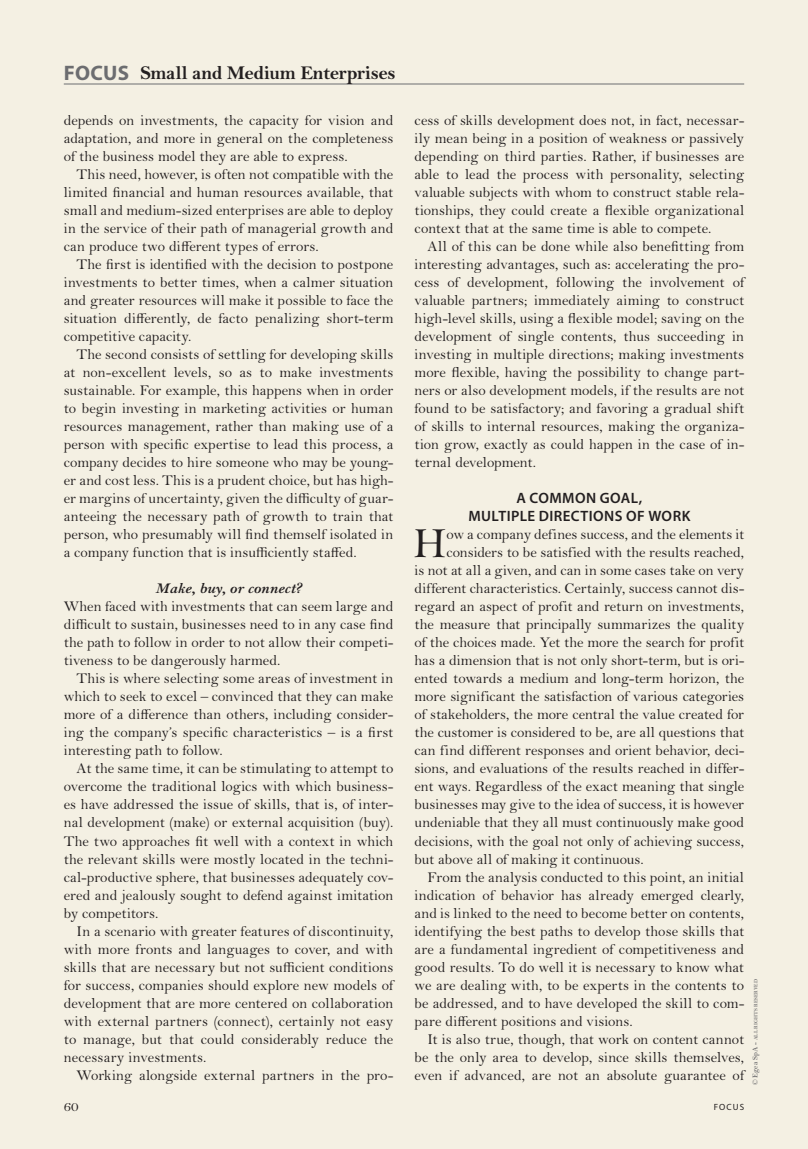
<style>
.page{position:relative;width:808px;height:1149px;background:#fff}
.page>*{position:absolute;margin:0;border:0;box-sizing:border-box;transform-origin:0 0}
.t1{font:43.5px "Bell MT Std";color:#231f20}
.t2{font:700 21px "Myriad Pro";letter-spacing:.01em;color:#6c6d70}
.t3{font:700 19.5px "Bell MT Std";letter-spacing:-.015em;color:#231f20}
.t4{font:15px/18px "Bell MT Std";color:#231f20;text-align:justify}
.t5{font:600 15px/18px "Myriad Pro";letter-spacing:.03em;color:#231f20;text-align:center}
.t6{font:italic 700 15px "Bell MT Std";letter-spacing:.01em;color:#231f20}
.t7{font:9px "Myriad Pro";letter-spacing:.13em;color:#231f20}
.t8{font:600 5.25px "Bell MT Std";color:#636366}
.s1{font-weight:400;font-size:7.5px}
.s2{font-size:7.5px}
</style>
<div class="page">
<div style="left:0;top:0;width:808px;height:1148px;background:#f4f0e3"></div>
<hr style="left:64px;top:84px;width:680px;height:1px;background:#6c6d70">
<h2 class="t2" style="left:64px;top:59px;width:67px">FOCUS</h2>
<h3 class="t3" style="left:140px;top:62px;width:257px">Small and Medium Enterprises</h3>
<p class="t4" style="left:64px;top:111px;width:331px">depends on investments, the capacity for vision and adaptation, and more in general on the completeness of the business model they are able to express.</p>
<p class="t4" style="left:64px;top:165px;width:331px;text-indent:13px">This need, however, is often not compatible with the limited financial and human resources available, that small and medium-sized enterprises are able to deploy in the service of their path of managerial growth and can produce two different types of errors.</p>
<p class="t4" style="left:64px;top:255px;width:331px;text-indent:13px">The first is identified with the decision to postpone investments to better times, when a calmer situation and greater resources will make it possible to face the situation differently, de facto penalizing short-term competitive capacity.</p>
<p class="t4" style="left:64px;top:345px;width:331px;text-indent:13px">The second consists of settling for developing skills at non-excellent levels, so as to make investments sustainable. For example, this happens when in order to begin investing in marketing activities or human resources management, rather than making use of a person with specific expertise to lead this process, a company decides to hire someone who may be young&shy;er and cost less. This is a prudent choice, but has high&shy;er margins of uncertainty, given the difficulty of guar&shy;anteeing the necessary path of growth to train that person, who presumably will find themself isolated in a company function that is insufficiently staffed.</p>
<p class="t6" style="left:155px;top:580px;width:148px">Make, buy, or connect?</p>
<p class="t4" style="left:64px;top:597px;width:331px">When faced with investments that can seem large and difficult to sustain, businesses need to in any case find the path to follow in order to not allow their competi&shy;tiveness to be dangerously harmed.</p>
<p class="t4" style="left:64px;top:669px;width:331px;text-indent:13px">This is where selecting some areas of investment in which to seek to excel – convinced that they can make more of a difference than others, including consider&shy;ing the company’s specific characteristics – is a first interesting path to follow.</p>
<p class="t4" style="left:64px;top:759px;width:331px;text-indent:13px">At the same time, it can be stimulating to attempt to overcome the traditional logics with which business&shy;es have addressed the issue of skills, that is, of inter&shy;nal development (make) or external acquisition (buy).<br>The two approaches fit well with a context in which the relevant skills were mostly located in the techni&shy;cal-productive sphere, that businesses adequately cov&shy;ered and jealously sought to defend against imitation by competitors.</p>
<p class="t4" style="left:64px;top:921px;width:331px;text-indent:13px">In a scenario with greater features of discontinuity, with more fronts and languages to cover, and with skills that are necessary but not sufficient conditions for success, companies should explore new models of development that are more centered on collaboration with external partners (connect), certainly not easy to manage, but that could considerably reduce the necessary investments.</p>
<p class="t4" style="left:77px;top:1065px;width:318px">Working alongside external partners in the pro-</p>
<p class="t4" style="left:415px;top:111px;width:331px">cess of skills development does not, in fact, necessar&shy;ily mean being in a position of weakness or passively depending on third parties. Rather, if businesses are able to lead the process with personality, selecting valuable subjects with whom to construct stable rela&shy;tionships, they could create a flexible organizational context that at the same time is able to compete.</p>
<p class="t4" style="left:415px;top:237px;width:331px;text-indent:13px">All of this can be done while also benefitting from interesting advantages, such as: accelerating the pro&shy;cess of development, following the involvement of valuable partners; immediately aiming to construct high-level skills, using a flexible model; saving on the development of single contents, thus succeeding in investing in multiple directions; making investments more flexible, having the possibility to change part&shy;ners or also development models, if the results are not found to be satisfactory; and favoring a gradual shift of skills to internal resources, making the organiza&shy;tion grow, exactly as could happen in the case of in&shy;ternal development.</p>
<p class="t5" style="left:468px;top:488px;width:224px">A COMMON GOAL,<br>MULTIPLE DIRECTIONS OF WORK</p>
<h1 class="t1" style="left:413px;top:519px;width:35px">H</h1>
<p class="t4" style="left:446px;top:525px;width:299px">ow a company defines success, and the elements it</p>
<p class="t4" style="left:446px;top:543px;width:299px">considers to be satisfied with the results reached,</p>
<p class="t4" style="left:415px;top:561px;width:331px">is not at all a given, and can in some cases take on very</p>
<p class="t4" style="left:415px;top:579px;width:331px">different characteristics. Certainly, success cannot dis-</p>
<p class="t4" style="left:415px;top:597px;width:331px">regard an aspect of profit and return on investments,</p>
<p class="t4" style="left:415px;top:615px;width:331px">the measure that principally summarizes the quality</p>
<p class="t4" style="left:415px;top:633px;width:331px">of the choices made. Yet the more the search for profit</p>
<p class="t4" style="left:415px;top:651px;width:331px">has a dimension that is not only short-term, but is ori-</p>
<p class="t4" style="left:415px;top:669px;width:331px">ented towards a medium and long-term horizon, the</p>
<p class="t4" style="left:415px;top:687px;width:331px">more significant the satisfaction of various categories</p>
<p class="t4" style="left:415px;top:705px;width:331px">of stakeholders, the more central the value created for</p>
<p class="t4" style="left:415px;top:723px;width:331px">the customer is considered to be, are all questions that</p>
<p class="t4" style="left:415px;top:741px;width:331px">can find different responses and orient behavior, deci-</p>
<p class="t4" style="left:415px;top:759px;width:331px">sions, and evaluations of the results reached in differ-</p>
<p class="t4" style="left:415px;top:777px;width:331px">ent ways. Regardless of the exact meaning that single</p>
<p class="t4" style="left:415px;top:795px;width:331px">businesses may give to the idea of success, it is however</p>
<p class="t4" style="left:415px;top:813px;width:331px">undeniable that they all must continuously make good</p>
<p class="t4" style="left:415px;top:831px;width:331px">decisions, with the goal not only of achieving success,</p>
<p class="t4" style="left:415px;top:849px;width:230px">but above all of making it continuous.</p>
<p class="t4" style="left:427px;top:867px;width:318px">From the analysis conducted to this point, an initial</p>
<p class="t4" style="left:415px;top:885px;width:331px">indication of behavior has already emerged clearly,</p>
<p class="t4" style="left:415px;top:903px;width:331px">and is linked to the need to become better on contents,</p>
<p class="t4" style="left:415px;top:921px;width:331px">identifying the best paths to develop those skills that</p>
<p class="t4" style="left:415px;top:939px;width:331px">are a fundamental ingredient of competitiveness and</p>
<p class="t4" style="left:415px;top:957px;width:331px">good results. To do well it is necessary to know what</p>
<p class="t4" style="left:415px;top:975px;width:331px">we are dealing with, to be experts in the contents to</p>
<p class="t4" style="left:415px;top:993px;width:331px">be addressed, and to have developed the skill to com-</p>
<p class="t4" style="left:415px;top:1011px;width:220px">pare different positions and visions.</p>
<p class="t4" style="left:427px;top:1029px;width:318px">It is also true, though, that work on content cannot</p>
<p class="t4" style="left:415px;top:1047px;width:331px">be the only area to develop, since skills themselves,</p>
<p class="t4" style="left:415px;top:1065px;width:331px">even if advanced, are not an absolute guarantee of</p>
<p class="t8" style="left:753px;top:1084px;width:107px;rotate:-90deg"><span class="s1">©</span> <span class="s2">Egea SpA -</span> ALL RIGHTS RESERVED</p>
<p class="t4" style="left:64px;top:1097px;width:16px">60</p>
<p class="t7" style="left:714px;top:1101px;width:32px">FOCUS</p>
</div>
